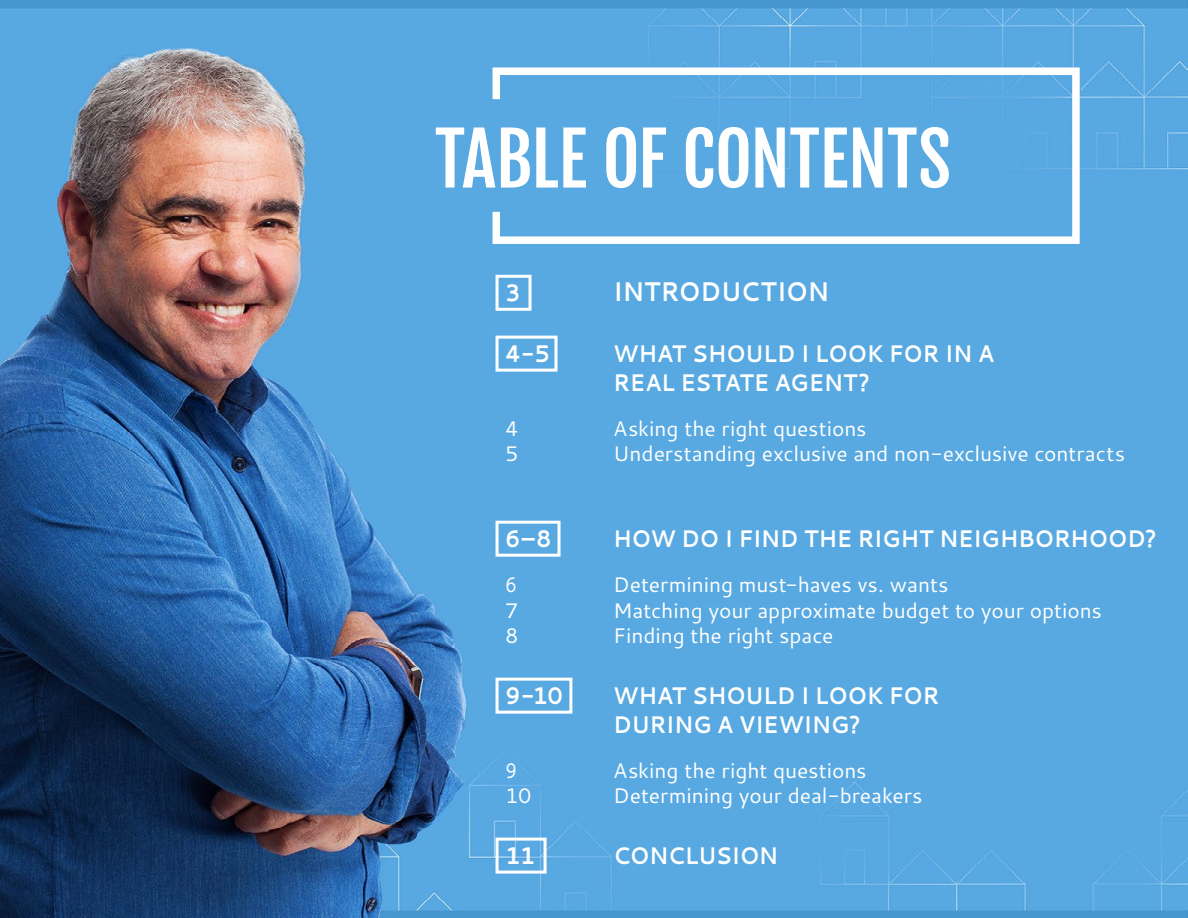
<style>
.page{position:relative;width:1188px;height:918px;background:#fff}
.page>*{position:absolute;margin:0;border:0;box-sizing:border-box;transform-origin:0 0}
.t1{font:72px "Fjalla One";letter-spacing:-.005em;color:#fff}
.t2{font:700 27px "Cantarell";letter-spacing:-.015em;color:#fff;scale:.9 1}
.t3{font:700 24px/28.8px "Cantarell";letter-spacing:-.01em;color:#fff;scale:.9 1}
.t4{font:21px "Cantarell";letter-spacing:-.005em;color:#fff}
.t5{font:21px "Cantarell";letter-spacing:-.005em;color:#fff;scale:.9 1}
</style>
<div class="page">
<img style="left:0;top:0;width:1188px;height:918px">
<svg style="left:489px;top:64px;width:594px;height:184px;background:#65afe3"></svg>
<div style="left:496px;top:336px;width:62px;height:36px;border:3px solid #fff"></div>
<div style="left:496px;top:838px;width:51px;height:36px;border:3px solid #fff"></div>
<div style="left:496px;top:275px;width:36px;height:36px;border:3px solid #fff"></div>
<div style="left:496px;top:521px;width:65px;height:36px;border:3px solid #fff"></div>
<div style="left:496px;top:678px;width:76px;height:36px;border:3px solid #fff"></div>
<h1 class="t1" style="left:435px;top:115px;width:518px">TABLE OF CONTENTS</h1>
<p class="t3" style="left:505px;top:277px;width:19px">3</p>
<p class="t2" style="left:613px;top:272px;width:241px">INTRODUCTION</p>
<p class="t3" style="left:505px;top:338px;width:51px">4-5</p>
<p class="t3" style="left:613px;top:338px;width:425px">WHAT SHOULD I LOOK FOR IN A<br>REAL ESTATE AGENT?</p>
<p class="t4" style="left:505px;top:414px;width:15px">4</p>
<p class="t4" style="left:613px;top:414px;width:255px">Asking the right questions</p>
<p class="t4" style="left:505px;top:439px;width:15px">5</p>
<p class="t4" style="left:613px;top:439px;width:513px">Understanding exclusive and non-exclusive contracts</p>
<p class="t3" style="left:505px;top:524px;width:53px">6–8</p>
<p class="t3" style="left:613px;top:524px;width:605px">HOW DO I FIND THE RIGHT NEIGHBORHOOD?</p>
<p class="t5" style="left:505px;top:570px;width:15px">6</p>
<p class="t4" style="left:613px;top:570px;width:337px">Determining must-haves vs. wants</p>
<p class="t4" style="left:505px;top:596px;width:15px">7</p>
<p class="t4" style="left:613px;top:596px;width:490px">Matching your approximate budget to your options</p>
<p class="t4" style="left:505px;top:621px;width:15px">8</p>
<p class="t4" style="left:613px;top:621px;width:222px">Finding the right space</p>
<p class="t3" style="left:505px;top:680px;width:66px">9-10</p>
<p class="t3" style="left:613px;top:680px;width:364px">WHAT SHOULD I LOOK FOR<br>DURING A VIEWING?</p>
<p class="t5" style="left:505px;top:756px;width:15px">9</p>
<p class="t4" style="left:613px;top:756px;width:255px">Asking the right questions</p>
<p class="t4" style="left:505px;top:781px;width:28px">10</p>
<p class="t4" style="left:613px;top:781px;width:311px">Determining your deal-breakers</p>
<p class="t3" style="left:505px;top:841px;width:35px">11</p>
<p class="t3" style="left:613px;top:841px;width:185px">CONCLUSION</p>
</div>
